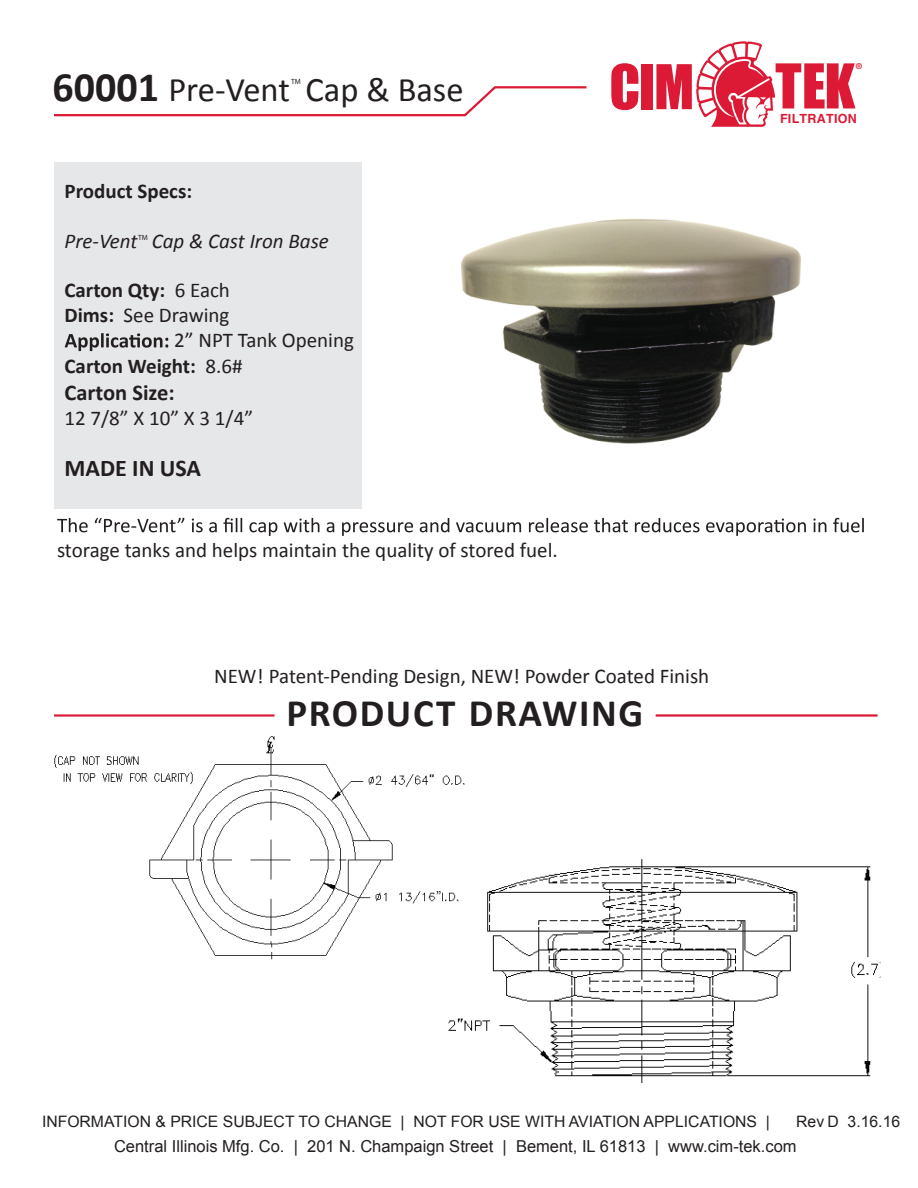
<style>
.page{position:relative;width:918px;height:1188px;background:#fff}
.page>*{position:absolute;margin:0;border:0;box-sizing:border-box;transform-origin:0 0}
.t1{font:57px "Impact";color:#dc1a36}
.t2{font:700 39px "Calibri";letter-spacing:.04em;color:#231f20}
.t3{font:34.5px "Calibri";color:#231f20}
.t4{font:700 24px "Calibri";color:#231f20}
.t5{font:700 22.5px "Calibri";color:#231f20}
.t6{font:21px "Calibri";color:#231f20}
.t7{font:700 21px "Calibri";color:#231f20}
.t8{font:italic 21px "Calibri";color:#231f20}
.t9{font:16.5px "Arial";color:#231f20}
.t10{font:15.75px "Arial";color:#231f20}
.t11{font:700 12.6px "Helvetica";letter-spacing:.02em;color:#dc1a36}
.t12{font:700 8.1px "Helvetica Neue";color:#dc1a36}
.t13{font:7.5px "Myriad Pro";color:#231f20}
.s1{font-weight:700;font-size:42px}
.s2{font-weight:400}
.s3{font-weight:700}
</style>
<div class="page">
<img style="left:448px;top:859px;width:432px;height:224px">
<svg style="left:696px;top:41px;width:159px;height:86px"></svg>
<div style="left:54px;top:162px;width:308px;height:347px;background:#e6e7e9"></div>
<hr style="left:54px;top:714px;width:220px;height:3px;background:#dc1a36">
<hr style="left:656px;top:714px;width:221px;height:3px;background:#dc1a36">
<svg style="left:54px;top:86px;width:533px;height:31px"></svg>
<svg style="left:65px;top:333px;width:103px;height:18px"></svg>
<img style="left:54px;top:736px;width:411px;height:223px">
<img style="left:460px;top:218px;width:404px;height:300px">
<svg style="left:57px;top:518px;width:807px;height:18px"></svg>
<h3 class="t3" style="left:52px;top:68px;width:413px"><span class="s1">60001</span> Pre-Vent Cap &amp; Base</h3>
<p class="t13" style="left:291px;top:77px;width:11px">TM</p>
<p class="t7" style="left:65px;top:178px;width:129px">Product Specs:</p>
<p class="t8" style="left:65px;top:227px;width:266px">Pre-Vent Cap &amp; Cast Iron Base</p>
<p class="t13" style="left:138px;top:233px;width:11px">TM</p>
<p class="t7" style="left:64px;top:277px;width:167px">Carton Qty: <span class="s2">6 Each</span></p>
<p class="t6" style="left:64px;top:302px;width:166px"><span class="s3">Dims:</span> See Drawing</p>
<p class="t6" style="left:174px;top:327px;width:181px">2” NPT Tank Opening</p>
<p class="t7" style="left:65px;top:352px;width:179px">Carton Weight: <span class="s2">8.6#</span></p>
<p class="t5" style="left:64px;top:378px;width:112px">Carton Size:</p>
<p class="t6" style="left:64px;top:405px;width:190px">12 7/8” X 10” X 3 1/4”</p>
<p class="t4" style="left:64px;top:452px;width:138px">MADE IN USA</p>
<p class="t6" style="left:57px;top:537px;width:502px">storage tanks and helps maintain the quality of stored fuel.</p>
<h1 class="t1" style="left:609px;top:43px;width:86px">CIM</h1>
<p class="t6" style="left:214px;top:663px;width:497px">NEW! Patent-Pending Design, NEW! Powder Coated Finish</p>
<h2 class="t2" style="left:286px;top:688px;width:358px">PRODUCT DRAWING</h2>
<p class="t12" style="left:856px;top:61px;width:8px">®</p>
<p class="t11" style="left:780px;top:111px;width:78px">FILTRATION</p>
<p class="t10" style="left:42px;top:1111px;width:730px">INFORMATION &amp; PRICE SUBJECT TO CHANGE | NOT FOR USE WITH AVIATION APPLICATIONS |</p>
<p class="t10" style="left:796px;top:1111px;width:105px">Rev D 3.16.16</p>
<p class="t9" style="left:114px;top:1135px;width:684px">Central Illinois Mfg. Co. | 201 N. Champaign Street | Bement, IL 61813 | www.cim-tek.com</p>
</div>
